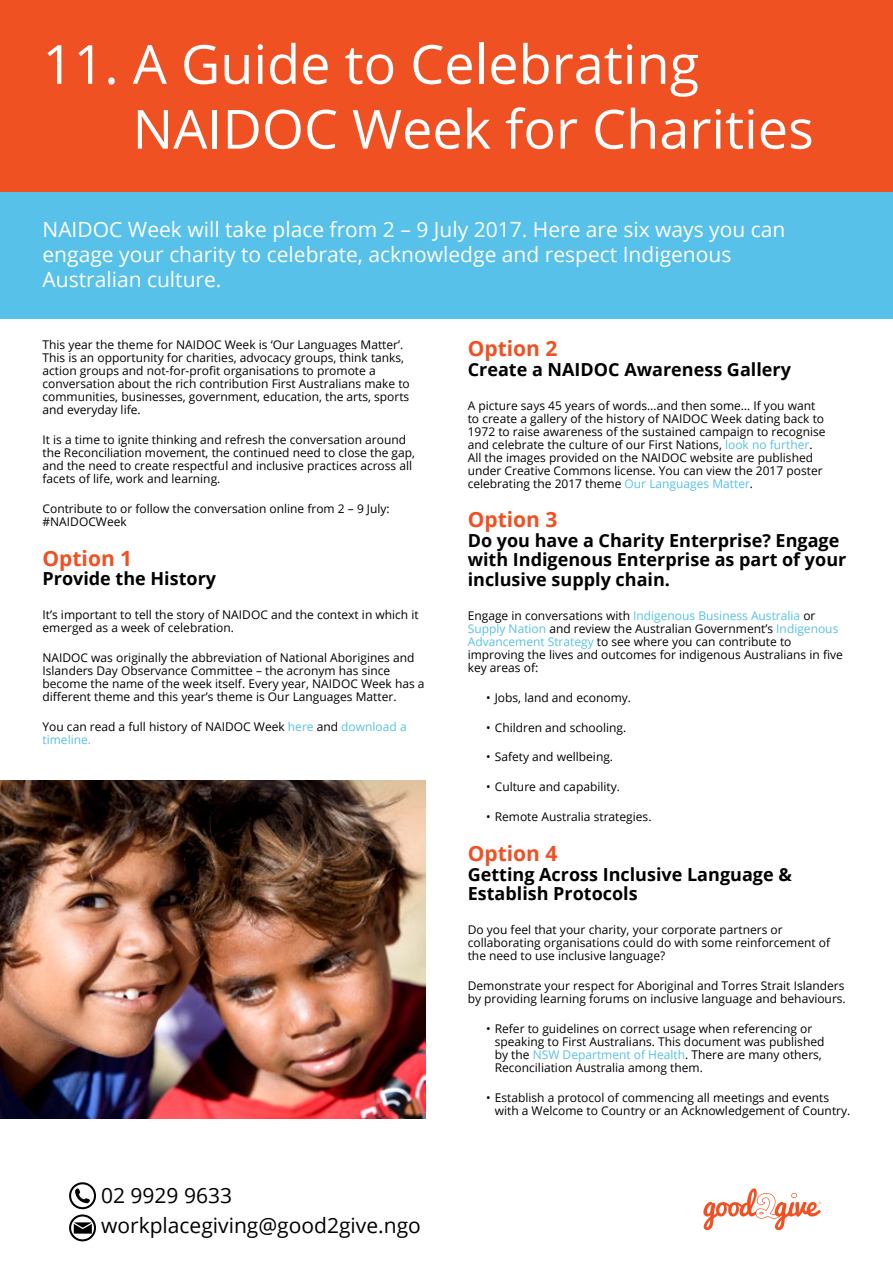
<style>
.page{position:relative;width:893px;height:1263px;background:#fff}
.page>*{position:absolute;margin:0;border:0;box-sizing:border-box;transform-origin:0 0}
.t1{font:54px/64.8px "Open Sans";color:#fff}
.t2{font:21px/25.2px "Open Sans";color:#fff}
.t3{font:21px/30px "Open Sans";color:#000}
.t4{font:700 21px "Open Sans";color:#f05123}
.t5{font:700 18px/19.4px "Open Sans";color:#000}
.t6{font:12px/12.9px "Open Sans";color:#000}
.s1{color:#57c1e9}
</style>
<div class="page">
<img style="left:0;top:780px;width:425px;height:339px">
<div style="left:0;top:0;width:893px;height:319px;background:#57c1e9"></div>
<svg style="left:69px;top:1182px;width:27px;height:60px"></svg>
<svg style="left:703px;top:1188px;width:118px;height:42px"></svg>
<div style="left:0;top:0;width:893px;height:191px;background:#f05123"></div>
<h1 class="t1" style="left:133px;top:30px;width:683px;text-indent:-90px">11. A Guide to Celebrating<br>NAIDOC Week for Charities</h1>
<h2 class="t2" style="left:43px;top:216px;width:744px">NAIDOC Week will take place from 2 – 9 July 2017. Here are six ways you can engage your charity to celebrate, acknowledge and respect Indigenous<br>Australian culture.</h2>
<p class="t6" style="left:43px;top:338px;width:369px">This year the theme for NAIDOC Week is ‘Our Languages Matter’.<br>This is an opportunity for charities, advocacy groups, think tanks, action groups and not-for-profit organisations to promote a conversation about the rich contribution First Australians make to communities, businesses, government, education, the arts, sports and everyday life.</p>
<p class="t6" style="left:43px;top:433px;width:374px">It is a time to ignite thinking and refresh the conversation around the Reconciliation movement, the continued need to close the gap, and the need to create respectful and inclusive practices across all facets of life, work and learning.</p>
<p class="t6" style="left:43px;top:502px;width:349px">Contribute to or follow the conversation online from 2 – 9 July: #NAIDOCWeek</p>
<h2 class="t4" style="left:43px;top:543px;width:91px">Option 1</h2>
<h3 class="t5" style="left:43px;top:568px;width:175px">Provide the History</h3>
<p class="t6" style="left:43px;top:608px;width:378px">It’s important to tell the story of NAIDOC and the context in which it emerged as a week of celebration.</p>
<p class="t6" style="left:43px;top:651px;width:384px">NAIDOC was originally the abbreviation of National Aborigines and Islanders Day Observance Committee – the acronym has since become the name of the week itself. Every year, NAIDOC Week has a different theme and this year’s theme is Our Languages Matter.</p>
<p class="t6" style="left:43px;top:720px;width:366px">You can read a full history of NAIDOC Week <span class="s1">here</span> and <span class="s1">download a timeline.</span></p>
<h2 class="t3" style="left:101px;top:1180px;width:321px">02 9929 9633 workplacegiving@good2give.ngo</h2>
<h2 class="t4" style="left:468px;top:334px;width:91px">Option 2</h2>
<h3 class="t5" style="left:468px;top:359px;width:325px">Create a NAIDOC Awareness Gallery</h3>
<p class="t6" style="left:468px;top:399px;width:359px">A picture says 45 years of words…and then some… If you want to create a gallery of the history of NAIDOC Week dating back to 1972 to raise awareness of the sustained campaign to recognise and celebrate the culture of our First Nations, <span class="s1">look no further</span>.<br>All the images provided on the NAIDOC website are published under Creative Commons license. You can view the 2017 poster celebrating the 2017 theme <span class="s1">Our Languages Matter</span>.</p>
<h2 class="t4" style="left:468px;top:505px;width:91px">Option 3</h2>
<h3 class="t5" style="left:468px;top:530px;width:380px">Do you have a Charity Enterprise? Engage with Indigenous Enterprise as part of your inclusive supply chain.</h3>
<p class="t6" style="left:468px;top:609px;width:377px">Engage in conversations with <span class="s1">Indigenous Business Australia</span> or <span class="s1">Supply Nation</span> and review the Australian Government’s <span class="s1">Indigenous Advancement Strategy</span> to see where you can contribute to improving the lives and outcomes for indigenous Australians in five key areas of:</p>
<p class="t6" style="left:486px;top:690px;width:146px">• Jobs, land and economy.</p>
<p class="t6" style="left:486px;top:720px;width:142px">• Children and schooling.</p>
<p class="t6" style="left:486px;top:750px;width:128px">• Safety and wellbeing.</p>
<p class="t6" style="left:486px;top:780px;width:135px">• Culture and capability.</p>
<p class="t6" style="left:486px;top:810px;width:167px">• Remote Australia strategies.</p>
<h2 class="t4" style="left:468px;top:839px;width:91px">Option 4</h2>
<h3 class="t5" style="left:468px;top:864px;width:326px">Getting Across Inclusive Language &amp;<br>Establish Protocols</h3>
<p class="t6" style="left:468px;top:923px;width:364px">Do you feel that your charity, your corporate partners or collaborating organisations could do with some reinforcement of the need to use inclusive language?</p>
<p class="t6" style="left:468px;top:979px;width:380px">Demonstrate your respect for Aboriginal and Torres Strait Islanders by providing learning forums on inclusive language and behaviours.</p>
<p class="t6" style="left:495px;top:1022px;width:331px;text-indent:-9px">• Refer to guidelines on correct usage when referencing or speaking to First Australians. This document was published by the <span class="s1">NSW Department of Health</span>. There are many others, Reconciliation Australia among them.</p>
<p class="t6" style="left:495px;top:1090px;width:357px;text-indent:-9px">• Establish a protocol of commencing all meetings and events with a Welcome to Country or an Acknowledgement of Country.</p>
</div>
